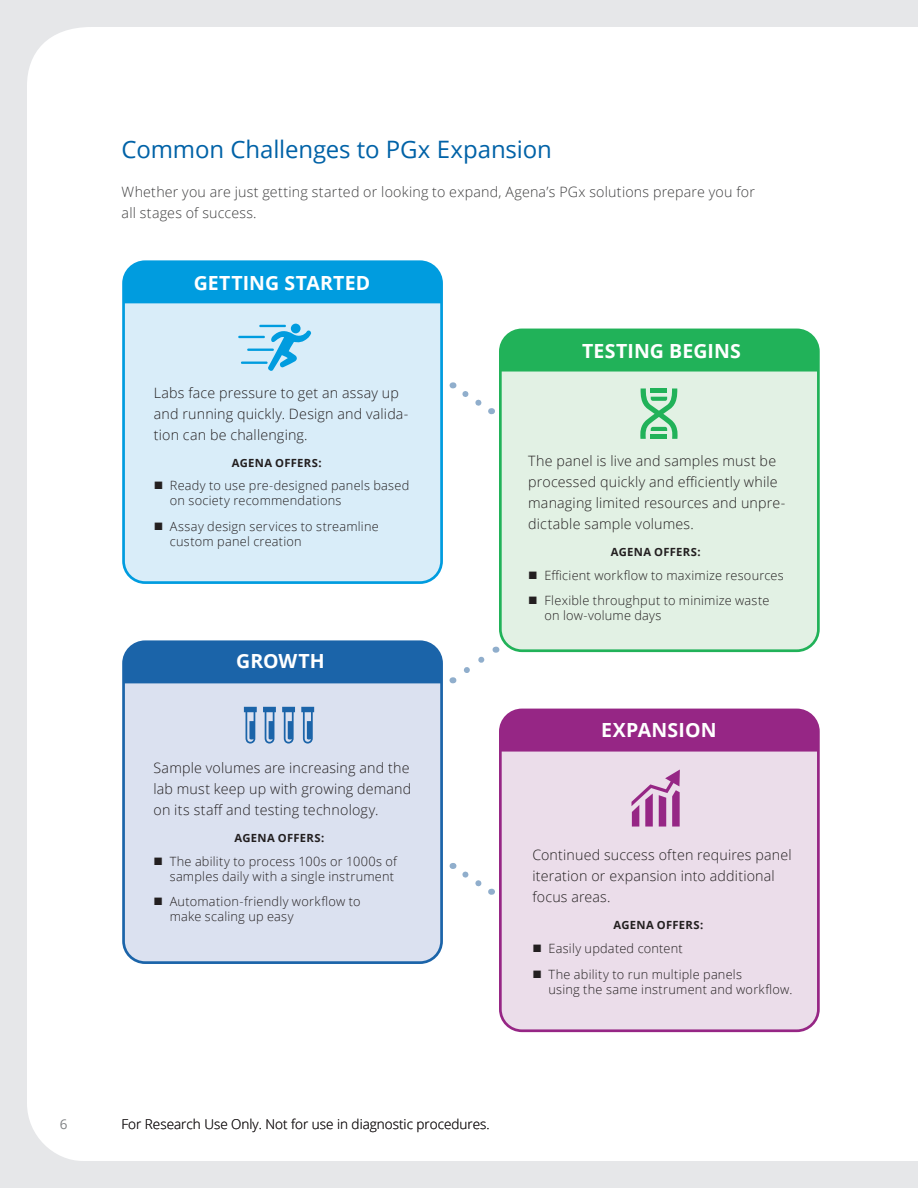
<style>
.page{position:relative;width:918px;height:1188px;background:#e6e7e9}
.page>*{position:absolute;margin:0;border:0;box-sizing:border-box;transform-origin:0 0}
.Heading_1{font:24px "Open Sans";letter-spacing:-.005em;color:#0162a7}
.Body_Copy{font:700 19.5px "Open Sans";letter-spacing:.01em;color:#fff}
.Body_Copy-2{font:300 14.25px/21px "Open Sans";letter-spacing:.015em;color:#231f20}
.Body_Copy-3{font:300 14.25px/21px "Open Sans";letter-spacing:.015em;color:#3e3e3f}
.t1{font:300 13.5px "Open Sans";color:#231f20}
.t2{font:13.5px "Open Sans";color:#808285}
.Body_Copy-4{font:300 12.75px/15px "Open Sans";letter-spacing:.02em;color:#231f20}
.Body_Copy-5{font:700 11.25px "Open Sans";letter-spacing:.025em;color:#231f20}
</style>
<div class="page">
<div style="left:27px;top:27px;width:851px;height:1134px;background:#fff"></div>
<div style="left:878px;top:27px;width:40px;height:1134px;background:#fff"></div>
<div style="left:882px;top:785px;width:36px;height:376px;background:#fff"></div>
<div style="left:124px;top:262px;width:318px;height:321px;background:#d9edf9;border-radius:22px"></div>
<div style="left:122px;top:260px;width:321px;height:324px;border:3px solid #009cdf;border-radius:22px"></div>
<div style="left:124px;top:262px;width:318px;height:41px;background:#009cdf"></div>
<div style="left:124px;top:642px;width:318px;height:321px;background:#dbe1f0;border-radius:22px"></div>
<div style="left:122px;top:640px;width:321px;height:324px;border:3px solid #1b64a9;border-radius:22px"></div>
<div style="left:124px;top:642px;width:318px;height:41px;background:#1b64a9"></div>
<div style="left:500px;top:330px;width:318px;height:321px;background:#e2f1e4;border-radius:22px"></div>
<div style="left:499px;top:329px;width:321px;height:323px;border:3px solid #21b259;border-radius:22px"></div>
<div style="left:500px;top:330px;width:318px;height:42px;background:#21b259"></div>
<div style="left:500px;top:710px;width:318px;height:321px;background:#ebddea;border-radius:22px"></div>
<div style="left:499px;top:709px;width:321px;height:323px;border:3px solid #962685;border-radius:22px"></div>
<div style="left:500px;top:710px;width:318px;height:42px;background:#962685"></div>
<svg style="left:452px;top:646px;width:45px;height:37px;background:#f8fafb"></svg>
<svg style="left:453px;top:382px;width:40px;height:33px"></svg>
<svg style="left:453px;top:863px;width:40px;height:33px"></svg>
<svg style="left:640px;top:389px;width:38px;height:50px"></svg>
<hr style="left:259px;top:325px;width:27px;height:2px;background:#009cdf">
<hr style="left:238px;top:336px;width:27px;height:2px;background:#009cdf">
<hr style="left:247px;top:349px;width:27px;height:2px;background:#009cdf">
<hr style="left:241px;top:362px;width:27px;height:2px;background:#009cdf">
<div style="left:291px;top:324px;width:10px;height:9px;background:#009cdf;border-radius:50%"></div>
<svg style="left:267px;top:329px;width:45px;height:42px"></svg>
<svg style="left:301px;top:707px;width:13px;height:37px"></svg>
<svg style="left:282px;top:707px;width:13px;height:37px"></svg>
<svg style="left:263px;top:707px;width:13px;height:37px"></svg>
<svg style="left:244px;top:707px;width:13px;height:37px"></svg>
<svg style="left:632px;top:770px;width:48px;height:57px"></svg>
<p class="Heading_1" style="left:122px;top:133px;width:432px">Common Challenges to PGx Expansion</p>
<p class="Body_Copy-3" style="left:122px;top:181px;width:635px">Whether you are just getting started or looking to expand, Agena’s PGx solutions prepare you for all stages of success.</p>
<p class="Body_Copy" style="left:194px;top:269px;width:178px">GETTING STARTED</p>
<p class="Body_Copy-2" style="left:154px;top:382px;width:256px">Labs face pressure to get an assay up and running quickly. Design and valida&shy;tion can be challenging.</p>
<p class="Body_Copy-5" style="left:232px;top:455px;width:91px">AGENA OFFERS:</p>
<p class="Body_Copy-4" style="left:170px;top:478px;width:241px;text-indent:-16px">■ Ready to use pre-designed panels based on society recommendations</p>
<p class="Body_Copy-4" style="left:170px;top:519px;width:210px;text-indent:-16px">■ Assay design services to streamline custom panel creation</p>
<p class="Body_Copy" style="left:236px;top:647px;width:90px">GROWTH</p>
<p class="Body_Copy-2" style="left:153px;top:757px;width:259px">Sample volumes are increasing and the lab must keep up with growing demand on its staff and testing technology.</p>
<p class="Body_Copy-5" style="left:235px;top:830px;width:91px">AGENA OFFERS:</p>
<p class="Body_Copy-4" style="left:153px;top:853px;width:245px;text-align:right">■ The ability to process 100s or 1000s of samples daily with a single instrument</p>
<p class="Body_Copy-4" style="left:170px;top:894px;width:192px;text-indent:-16px">■ Automation-friendly workflow to make scaling up easy</p>
<p class="Body_Copy" style="left:582px;top:337px;width:160px">TESTING BEGINS</p>
<p class="Body_Copy-2" style="left:528px;top:450px;width:259px">The panel is live and samples must be processed quickly and efficiently while managing limited resources and unpre&shy;dictable sample volumes.</p>
<p class="Body_Copy-5" style="left:611px;top:544px;width:91px">AGENA OFFERS:</p>
<p class="Body_Copy-4" style="left:528px;top:567px;width:257px">■ Efficient workflow to maximize resources</p>
<p class="Body_Copy-4" style="left:544px;top:593px;width:227px;text-indent:-16px">■ Flexible throughput to minimize waste on low-volume days</p>
<p class="Body_Copy" style="left:601px;top:716px;width:117px">EXPANSION</p>
<p class="Body_Copy-2" style="left:532px;top:844px;width:261px">Continued success often requires panel iteration or expansion into additional focus areas.</p>
<p class="Body_Copy-5" style="left:613px;top:917px;width:91px">AGENA OFFERS:</p>
<p class="Body_Copy-4" style="left:532px;top:940px;width:152px">■ Easily updated content</p>
<p class="Body_Copy-4" style="left:549px;top:966px;width:245px;text-indent:-16px">■ The ability to run multiple panels<br>using the same instrument and workflow.</p>
<p class="t2" style="left:60px;top:1115px;width:9px">6</p>
<p class="t1" style="left:122px;top:1115px;width:370px">For Research Use Only. Not for use in diagnostic procedures.</p>
</div>
